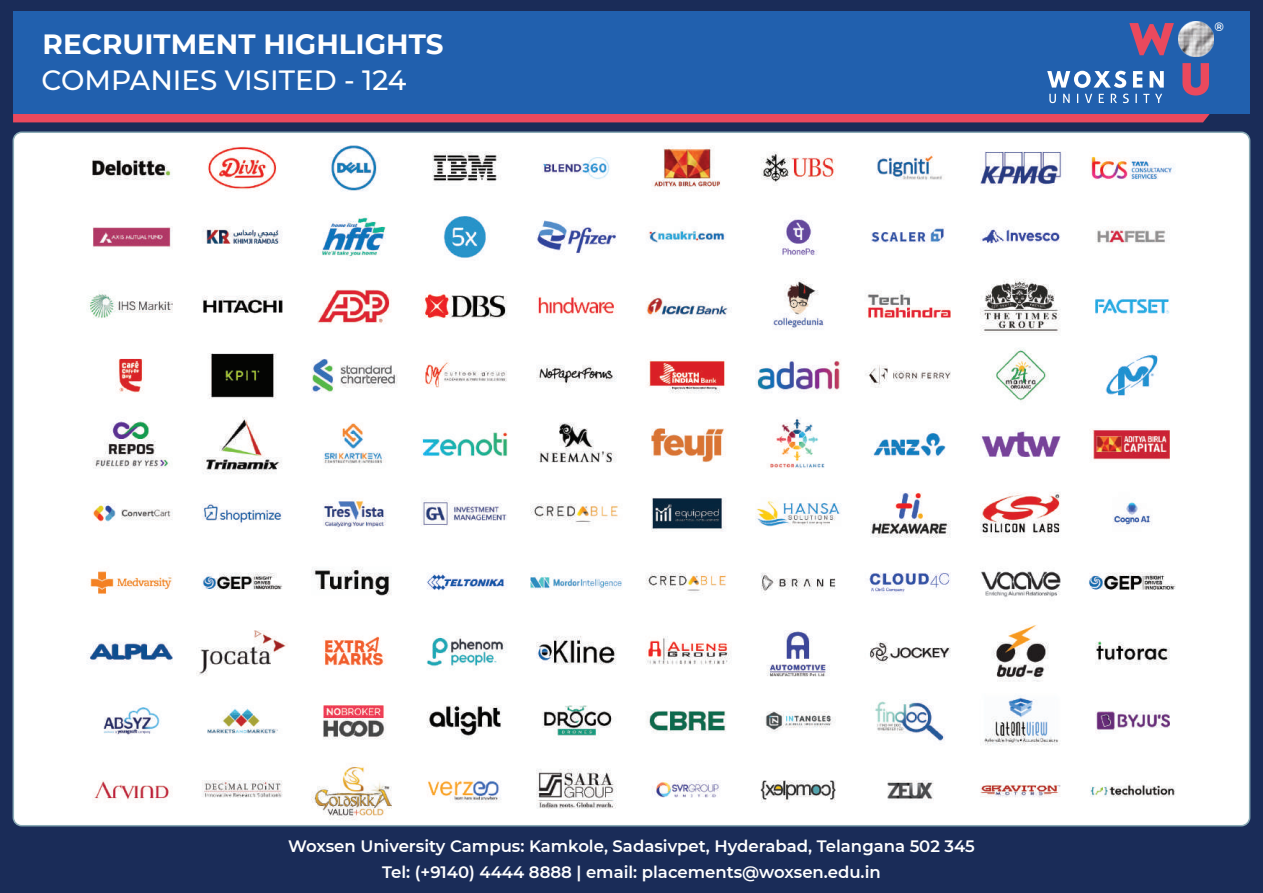
<style>
.page{position:relative;width:1263px;height:893px;background:#1a2c58}
.page>*{position:absolute;margin:0;border:0;box-sizing:border-box;transform-origin:0 0}
.t1{font:700 27.75px "Montserrat";color:#fff}
.t2{font:500 27.75px "Montserrat";color:#fff}
.t3{font:600 16.5px/25.5px "Montserrat";color:#fff;text-align:center}
.t4{font:600 12px "Montserrat";color:#fff}
</style>
<div class="page">
<div style="left:13px;top:132px;width:1237px;height:694px;background:#fff;border-radius:8px"></div>
<div style="left:13px;top:11px;width:1237px;height:102px;background:#2160ae"></div>
<img style="left:87px;top:145px;width:1089px;height:675px">
<img style="left:1178px;top:22px;width:35px;height:35px">
<svg style="left:1129px;top:23px;width:45px;height:32px"></svg>
<svg style="left:13px;top:63px;width:1209px;height:59px"></svg>
<h1 class="t1" style="left:43px;top:24px;width:402px">RECRUITMENT HIGHLIGHTS</h1>
<h1 class="t2" style="left:42px;top:61px;width:366px">COMPANIES VISITED - 124</h1>
<p class="t4" style="left:1214px;top:19px;width:11px">®</p>
<p class="t3" style="left:288px;top:833px;width:688px">Woxsen University Campus: Kamkole, Sadasivpet, Hyderabad, Telangana 502 345<br>Tel: (+9140) 4444 8888 | email: placements@woxsen.edu.in</p>
</div>
